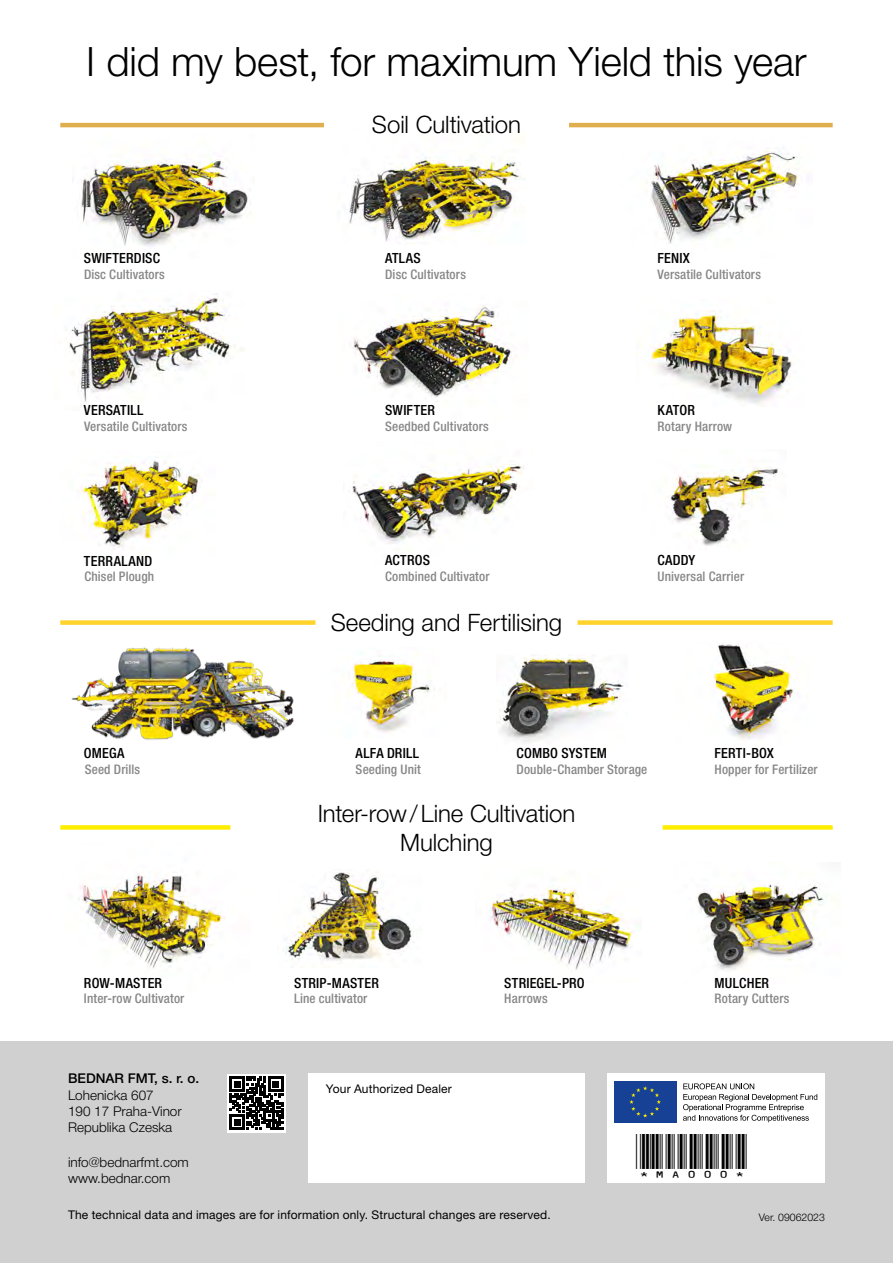
<style>
.page{position:relative;width:893px;height:1263px;background:#fff}
.page>*{position:absolute;margin:0;border:0;box-sizing:border-box;transform-origin:0 0}
.Kategorie_zpracování{font:300 40.5px "Helvetica Neue LT Pro";letter-spacing:-.005em;color:#000}
.Stroje{font:300 24px/28.8px "Helvetica Neue LT Pro";letter-spacing:-.005em;color:#000;text-align:center}
.carovy_kod{font:16.35px "ID Automation HC39 M";color:#000}
.Stroje-2{font:500 condensed 14.1px "Helvetica Neue LT Pro";letter-spacing:.015em;color:#000}
.t1{font:300 13.5px "Helvetica Neue Cyr";color:#000}
.t2{font:500 13.5px "Helvetica Neue Cyr";color:#000}
.Stroje-3{font:500 condensed 13.2px "Helvetica Neue LT Pro";letter-spacing:.01em;color:#878787}
.popisek_8{font:12px "Helvetica Neue LT Pro";letter-spacing:.015em;color:#000}
.nazev_stroje{font:300 10.5px "Helvetica Neue Cyr";color:#000}
</style>
<div class="page">
<div style="left:0;top:1037px;width:893px;height:226px;background:#d0d0d0"></div>
<div style="left:0;top:1035px;width:893px;height:5px;background:#fff"></div>
<div style="left:308px;top:1074px;width:277px;height:109px;background:#fff"></div>
<svg style="left:227px;top:1074px;width:59px;height:58px"></svg>
<svg style="left:230px;top:1076px;width:53px;height:54px;background:#4a4a4a"></svg>
<div style="left:607px;top:1074px;width:217px;height:109px;background:#fff"></div>
<img style="left:352px;top:463px;width:172px;height:81px">
<img style="left:489px;top:879px;width:153px;height:91px">
<img style="left:350px;top:305px;width:166px;height:97px">
<img style="left:666px;top:466px;width:112px;height:80px">
<img style="left:71px;top:647px;width:223px;height:93px">
<img style="left:72px;top:155px;width:179px;height:91px">
<img style="left:349px;top:157px;width:173px;height:87px">
<img style="left:646px;top:150px;width:153px;height:94px">
<img style="left:68px;top:294px;width:177px;height:108px">
<img style="left:636px;top:311px;width:156px;height:93px">
<img style="left:77px;top:457px;width:125px;height:90px">
<img style="left:79px;top:874px;width:147px;height:94px">
<img style="left:282px;top:872px;width:132px;height:90px">
<img style="left:713px;top:644px;width:85px;height:96px">
<img style="left:500px;top:654px;width:124px;height:89px">
<img style="left:348px;top:653px;width:82px;height:79px">
<img style="left:697px;top:884px;width:138px;height:86px">
<hr style="left:60px;top:123px;width:264px;height:4px;background:#dfae4f">
<div style="left:60px;top:620px;width:255px;height:5px;background:#ffd32b"></div>
<div style="left:60px;top:825px;width:170px;height:5px;background:#ffed00"></div>
<hr style="left:569px;top:123px;width:264px;height:4px;background:#dfae4f">
<div style="left:578px;top:620px;width:255px;height:5px;background:#ffd32b"></div>
<div style="left:663px;top:825px;width:170px;height:5px;background:#ffed00"></div>
<div style="left:614px;top:1081px;width:62px;height:42px;background:#164194"></div>
<svg style="left:629px;top:1086px;width:32px;height:31px"></svg>
<svg style="left:683px;top:1083px;width:134px;height:39px"></svg>
<p class="Kategorie_zpracování" style="left:86px;top:37px;width:722px">I did my best, for maximum Yield this year</p>
<p class="Stroje" style="left:372px;top:109px;width:151px">Soil Cultivation</p>
<p class="Stroje-2" style="left:84px;top:250px;width:78px">SWIFTERDISC</p>
<p class="Stroje-2" style="left:385px;top:250px;width:37px">ATLAS</p>
<p class="Stroje-2" style="left:658px;top:250px;width:34px">FENIX</p>
<p class="Stroje-3" style="left:84px;top:267px;width:82px">Disc Cultivators</p>
<p class="Stroje-3" style="left:385px;top:267px;width:82px">Disc Cultivators</p>
<p class="Stroje-3" style="left:658px;top:267px;width:105px">Versatile Cultivators</p>
<p class="Stroje-2" style="left:84px;top:402px;width:61px">VERSATILL</p>
<p class="Stroje-2" style="left:658px;top:402px;width:39px">KATOR</p>
<p class="Stroje-2" style="left:385px;top:402px;width:51px">SWIFTER</p>
<p class="Stroje-3" style="left:84px;top:418px;width:105px">Versatile Cultivators</p>
<p class="Stroje-2" style="left:84px;top:552px;width:70px">TERRALAND</p>
<p class="Stroje-3" style="left:385px;top:418px;width:105px">Seedbed Cultivators</p>
<p class="Stroje-2" style="left:385px;top:552px;width:46px">ACTROS</p>
<p class="Stroje-3" style="left:658px;top:418px;width:76px">Rotary Harrow</p>
<p class="Stroje-2" style="left:657px;top:552px;width:39px">CADDY</p>
<p class="Stroje-3" style="left:84px;top:568px;width:71px">Chisel Plough</p>
<p class="Stroje-3" style="left:658px;top:568px;width:88px">Universal Carrier</p>
<p class="Stroje-3" style="left:385px;top:568px;width:106px">Combined Cultivator</p>
<p class="Stroje-2" style="left:84px;top:745px;width:42px">OMEGA</p>
<p class="Stroje" style="left:331px;top:607px;width:233px">Seeding and Fertilising</p>
<p class="Stroje-2" style="left:356px;top:745px;width:65px">ALFA DRILL</p>
<p class="Stroje-2" style="left:517px;top:745px;width:92px">COMBO SYSTEM</p>
<p class="Stroje-2" style="left:714px;top:745px;width:61px">FERTI‑BOX</p>
<p class="Stroje-3" style="left:85px;top:761px;width:57px">Seed Drills</p>
<p class="Stroje-3" style="left:356px;top:761px;width:67px">Seeding Unit</p>
<p class="Stroje-3" style="left:517px;top:761px;width:132px">Double-Chamber Storage</p>
<p class="Stroje-3" style="left:714px;top:761px;width:105px">Hopper for Fertilizer</p>
<p class="Stroje" style="left:318px;top:799px;width:259px">Inter-row/Line Cultivation<br>Mulching</p>
<p class="Stroje-2" style="left:84px;top:974px;width:80px">ROW‑MASTER</p>
<p class="Stroje-2" style="left:294px;top:974px;width:86px">STRIP‑MASTER</p>
<p class="Stroje-2" style="left:504px;top:974px;width:82px">STRIEGEL‑PRO</p>
<p class="Stroje-3" style="left:84px;top:991px;width:102px">Inter-row Cultivator</p>
<p class="t2" style="left:68px;top:1071px;width:133px">BEDNAR FMT, s. r. o.</p>
<p class="t1" style="left:68px;top:1087px;width:87px">Lohenicka 607</p>
<p class="t1" style="left:68px;top:1104px;width:115px">190 17 Praha‑Vinor</p>
<p class="t1" style="left:68px;top:1120px;width:106px">Republika Czeska</p>
<p class="t1" style="left:68px;top:1155px;width:122px">info@bednarfmt.com</p>
<p class="t1" style="left:68px;top:1171px;width:104px">www.bednar.com</p>
<p class="Stroje-3" style="left:294px;top:991px;width:75px">Line cultivator</p>
<p class="Stroje-3" style="left:504px;top:991px;width:45px">Harrows</p>
<p class="popisek_8" style="left:326px;top:1082px;width:127px">Your Authorized Dealer</p>
<p class="popisek_8" style="left:68px;top:1208px;width:484px">The technical data and images are for information only. Structural changes are reserved.</p>
<p class="Stroje-2" style="left:714px;top:974px;width:56px">MULCHER</p>
<p class="Stroje-3" style="left:714px;top:991px;width:76px">Rotary Cutters</p>
<p class="carovy_kod" style="left:636px;top:1154px;width:113px">*MA000*</p>
<p class="nazev_stroje" style="left:759px;top:1211px;width:67px">Ver. 09062023</p>
</div>
